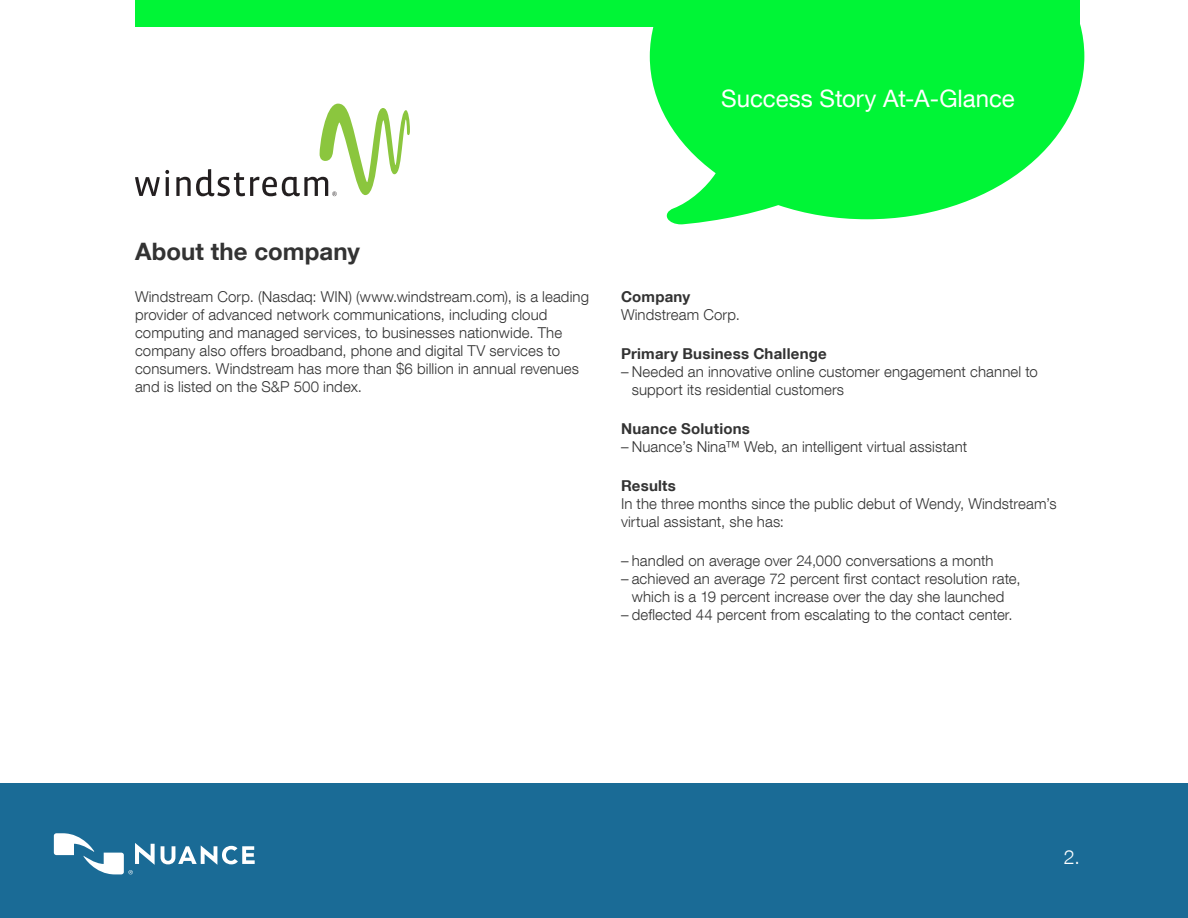
<style>
.page{position:relative;width:1188px;height:918px;background:#fff}
.page>*{position:absolute;margin:0;border:0;box-sizing:border-box;transform-origin:0 0}
.t1{font:24px "Helvetica Neue LT Com";color:#fff}
.t2{font:700 24px "Helvetica Neue LT Com";letter-spacing:.005em;color:#333}
.t3{font:300 19.5px "Helvetica Neue LT Com";color:#fff}
.t4{font:300 15px/18px "Helvetica Neue LT Com";letter-spacing:.005em;color:#333}
.t5{font:700 15px "Helvetica Neue LT Com";letter-spacing:.015em;color:#333}
</style>
<div class="page">
<div style="left:0;top:783px;width:1188px;height:135px;background:#1a6b96"></div>
<div style="left:135px;top:0;width:945px;height:27px;background:#00f536"></div>
<svg style="left:161px;top:845px;width:94px;height:20px"></svg>
<svg style="left:54px;top:833px;width:101px;height:41px"></svg>
<svg style="left:650px;top:24px;width:434px;height:200px;fill:#00f536"></svg>
<svg style="left:135px;top:170px;width:34px;height:26px"></svg>
<svg style="left:176px;top:104px;width:234px;height:92px"></svg>
<h1 class="t1" style="left:721px;top:83px;width:295px">Success Story At-A-Glance</h1>
<h1 class="t2" style="left:135px;top:236px;width:227px">About the company</h1>
<p class="t4" style="left:135px;top:287px;width:456px">Windstream Corp. (Nasdaq: WIN) (www.windstream.com), is a leading provider of advanced network communications, including cloud computing and managed services, to businesses nationwide. The company also offers broadband, phone and digital TV services to consumers. Windstream has more than $6 billion in annual revenues and is listed on the S&amp;P 500 index.</p>
<p class="t5" style="left:621px;top:287px;width:71px">Company</p>
<p class="t4" style="left:621px;top:305px;width:120px">Windstream Corp.</p>
<p class="t5" style="left:621px;top:344px;width:207px">Primary Business Challenge</p>
<p class="t4" style="left:632px;top:362px;width:408px;text-indent:-11px">– Needed an innovative online customer engagement channel to support its residential customers</p>
<p class="t5" style="left:621px;top:419px;width:131px">Nuance Solutions</p>
<p class="t4" style="left:621px;top:437px;width:348px">– Nuance’s Nina™ Web, an intelligent virtual assistant</p>
<p class="t5" style="left:621px;top:476px;width:56px">Results</p>
<p class="t4" style="left:621px;top:494px;width:437px">In the three months since the public debut of Wendy, Windstream’s virtual assistant, she has:</p>
<p class="t4" style="left:621px;top:551px;width:374px">– handled on average over 24,000 conversations a month</p>
<p class="t4" style="left:621px;top:569px;width:401px;text-align:center">– achieved an average 72 percent first contact resolution rate, which is a 19 percent increase over the day she launched</p>
<p class="t4" style="left:621px;top:605px;width:393px">– deflected 44 percent from escalating to the contact center.</p>
<h2 class="t3" style="left:1064px;top:845px;width:18px">2.</h2>
</div>
